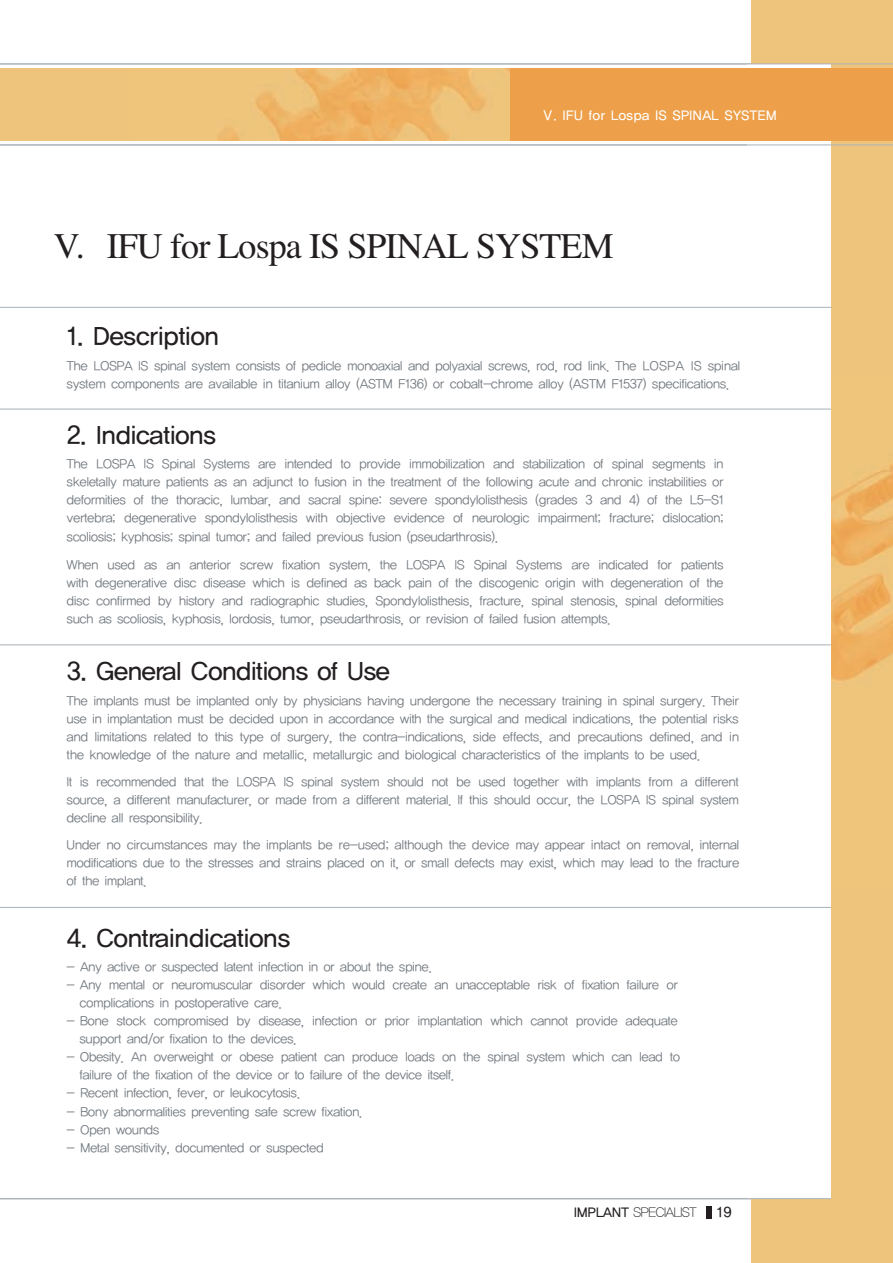
<style>
.page{position:relative;width:893px;height:1263px;background:#fff}
.page>*{position:absolute;margin:0;border:0;box-sizing:border-box;transform-origin:0 0}
.t1{font:36px "Times";letter-spacing:-.025em;color:#231f20}
.t2{font:24px "YGO13";letter-spacing:-.095em;color:#231f20}
.t3{font:13.65px/18.1px "YDIYGO120 KS Cpc EUC H";letter-spacing:-.09em;color:#767c82;text-align:justify}
.t4{font:13.5px "YGO13";color:#231f20}
.t5{font:12.75px "YGO13";letter-spacing:-.06em;color:#fff}
.t6{font:12.75px "YGO11";letter-spacing:-.125em;color:#231f20}
.s1{font-family:"YGO13"}
</style>
<div class="page">
<hr style="left:0;top:145px;width:893px;height:1px;background:#a8b1b7">
<hr style="left:0;top:64px;width:893px;height:1px;background:#a8b1b7">
<div style="left:751px;top:0;width:141px;height:1261px;background:#eec47c"></div>
<img style="left:831px;top:464px;width:61px;height:217px">
<div style="left:748px;top:64px;width:83px;height:1135px;background:#fff"></div>
<hr style="left:0;top:145px;width:892px;height:1px;background:#a8b1b7">
<hr style="left:0;top:64px;width:892px;height:1px;background:#a8b1b7">
<div style="left:509px;top:68px;width:383px;height:72px;background:#ed9f49"></div>
<div style="left:0;top:68px;width:509px;height:72px;background:#eec47c"></div>
<img style="left:218px;top:68px;width:291px;height:72px">
<div style="left:706px;top:1206px;width:6px;height:12px;background:#231f20"></div>
<hr style="left:0;top:307px;width:832px;height:1px;background:#a8b1b7">
<hr style="left:0;top:409px;width:831px;height:1px;background:#a8b1b7">
<hr style="left:0;top:645px;width:831px;height:1px;background:#a8b1b7">
<hr style="left:0;top:907px;width:831px;height:1px;background:#a8b1b7">
<hr style="left:0;top:1198px;width:831px;height:1px;background:#a8b1b7">
<p class="t5" style="left:542px;top:109px;width:237px">Ⅴ. IFU for Lospa IS SPINAL SYSTEM</p>
<p class="t1" style="left:54px;top:223px;width:561px">V. IFU for Lospa IS SPINAL SYSTEM</p>
<p class="t2" style="left:66px;top:324px;width:155px">1. Description</p>
<p class="t3" style="left:66px;top:356px;width:676px">The LOSPA IS spinal system consists of pedicle monoaxial and polyaxial screws, rod, rod link. The LOSPA IS spinal system components are available in titanium alloy (ASTM F136) or cobalt-chrome alloy (ASTM F1537) specifications.</p>
<p class="t2" style="left:66px;top:423px;width:152px">2. Indications</p>
<p class="t3" style="left:66px;top:455px;width:659px">The LOSPA IS Spinal Systems are intended to provide immobilization and stabilization of spinal segments in skeletally mature patients as an adjunct to fusion in the treatment of the following acute and chronic instabilities or deformities of the thoracic, lumbar, and sacral spine: severe spondylolisthesis (grades 3 and 4) of the L5-S1 vertebra; degenerative spondylolisthesis with objective evidence of neurologic impairment; fracture; dislocation; scoliosis; kyphosis; spinal tumor; and failed previous fusion (pseudarthrosis).</p>
<p class="t3" style="left:66px;top:556px;width:659px">When used as an anterior screw fixation system, the LOSPA IS Spinal Systems are indicated for patients with degenerative disc disease which is defined as back pain of the discogenic origin with degeneration of the disc confirmed by history and radiographic studies, Spondylolisthesis, fracture, spinal stenosis, spinal deformities such as scoliosis, kyphosis, lordosis, tumor, pseudarthrosis, or revision of failed fusion attempts.</p>
<p class="t2" style="left:66px;top:658px;width:326px">3. General Conditions of Use</p>
<p class="t3" style="left:66px;top:692px;width:675px">The implants must be implanted only by physicians having undergone the necessary training in spinal surgery. Their use in implantation must be decided upon in accordance with the surgical and medical indications, the potential risks and limitations related to this type of surgery, the contra-indications, side effects, and precautions defined, and in the knowledge of the nature and metallic, metallurgic and biological characteristics of the implants to be used.</p>
<p class="t3" style="left:66px;top:773px;width:675px">It is recommended that the LOSPA IS spinal system should not be used together with implants from a different source, a different manufacturer, or made from a different material. If this should occur, the LOSPA IS spinal system decline all responsibility.</p>
<p class="t3" style="left:66px;top:836px;width:675px">Under no circumstances may the implants be re-used; although the device may appear intact on removal, internal modifications due to the stresses and strains placed on it, or small defects may exist, which may lead to the fracture of the implant.</p>
<p class="t2" style="left:66px;top:925px;width:227px">4. Contraindications</p>
<p class="t3" style="left:66px;top:958px;width:368px">- Any active or suspected latent infection in or about the spine.</p>
<p class="t3" style="left:79px;top:976px;width:601px;text-indent:-13px">- Any mental or neuromuscular disorder which would create an unacceptable risk of fixation failure or complications in postoperative care.</p>
<p class="t3" style="left:79px;top:1012px;width:600px;text-indent:-13px">- Bone stock compromised by disease, infection or prior implantation which cannot provide adequate support and/or fixation to the devices.</p>
<p class="t3" style="left:79px;top:1048px;width:603px;text-indent:-13px">- Obesity. An overweight or obese patient can produce loads on the spinal system which can lead to failure of the fixation of the device or to failure of the device itself.</p>
<p class="t3" style="left:66px;top:1084px;width:236px">- Recent infection, fever, or leukocytosis.</p>
<p class="t3" style="left:66px;top:1102px;width:298px">- Bony abnormalities preventing safe screw fixation.</p>
<p class="t3" style="left:66px;top:1121px;width:95px">- Open wounds</p>
<p class="t3" style="left:66px;top:1139px;width:259px">- Metal sensitivity, documented or suspected</p>
<p class="t6" style="left:574px;top:1206px;width:125px"><span class="s1">IMPLANT</span> SPECIALIST</p>
<p class="t4" style="left:716px;top:1205px;width:17px">19</p>
</div>
